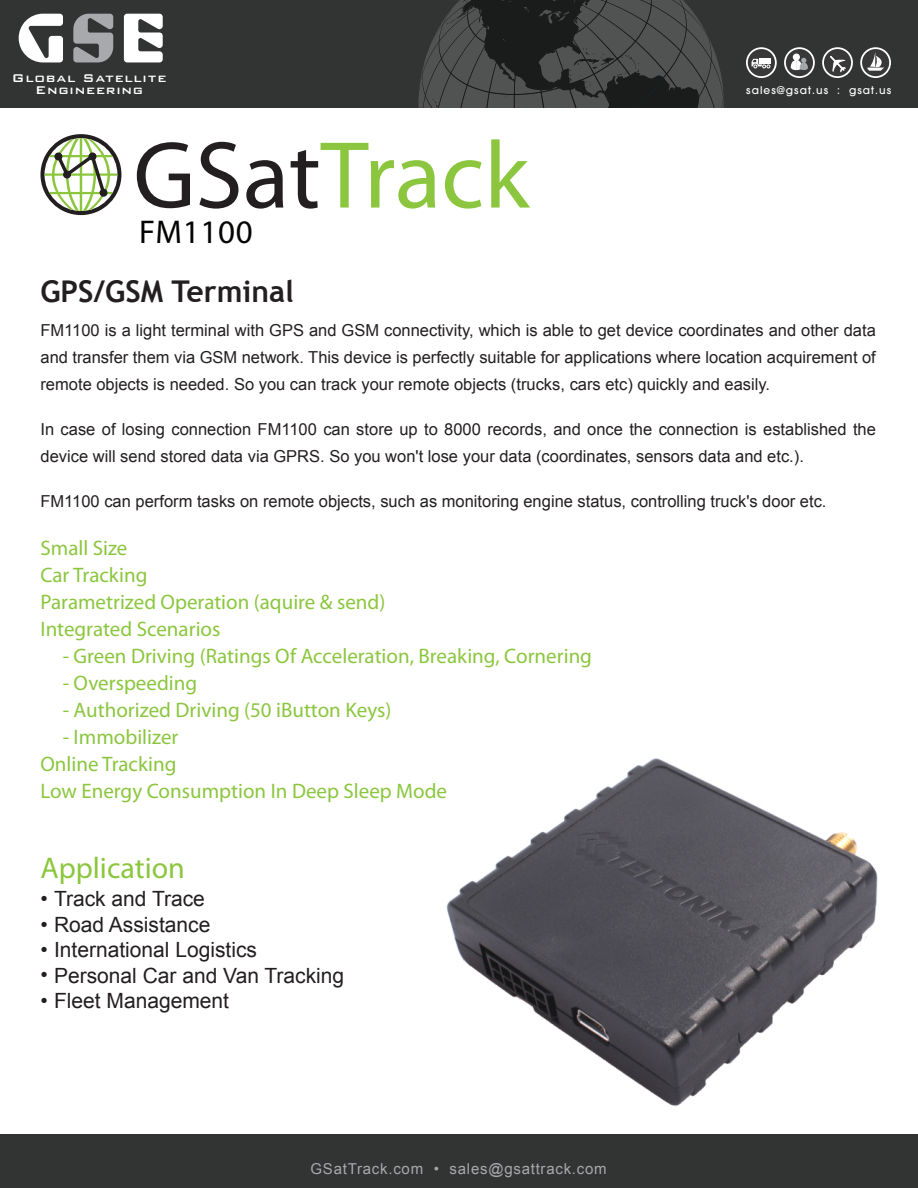
<style>
.page{position:relative;width:918px;height:1188px;background:#fff}
.page>*{position:absolute;margin:0;border:0;box-sizing:border-box;transform-origin:0 0}
.t1{font:96px "Myriad Pro";color:#8bc63e}
.t2{font:67.5px "Shuriken Boy";color:#fff}
.t3{font:33px "Myriad Pro";letter-spacing:.025em;color:#040503}
.t4{font:700 30px "Trebuchet MS";color:#231f20}
.t5{font:30px "Myriad Pro";color:#8bc63e}
.t6{font:21px/27px "Myriad Pro";color:#8bc63e}
.t7{font:21px "Arial";color:#231f20}
.t8{font:16.5px/27px "Arial";color:#231f20;text-align:justify}
.t9{font:15px "Arial";letter-spacing:.05em;color:#a8a9ad}
.t10{font:500 15px/12px "Bank Gothic BT";letter-spacing:.05em;color:#fff;text-align:center}
.t11{font:500 10.5px "Avant Garde";letter-spacing:.1em;color:#fff}
.s1{color:#a8a9ad}
.s2{color:#231f20}
</style>
<div class="page">
<div style="left:0;top:1134px;width:918px;height:54px;background:#323333"></div>
<img style="left:446px;top:758px;width:432px;height:348px">
<div style="left:41px;top:134px;width:80px;height:81px;background:#231f20;border-radius:50%"></div>
<svg style="left:45px;top:138px;width:72px;height:73px"></svg>
<div style="left:0;top:0;width:918px;height:108px;background:#323333"></div>
<svg style="left:418px;top:0;width:306px;height:108px;background:#3c3d3d"></svg>
<svg style="left:784px;top:47px;width:31px;height:31px"></svg>
<svg style="left:786px;top:49px;width:27px;height:27px"></svg>
<div style="left:788px;top:51px;width:23px;height:23px;background:#373837;border-radius:50%"></div>
<div style="left:793px;top:54px;width:7px;height:7px;background:#fff;border-radius:50%"></div>
<svg style="left:791px;top:58px;width:17px;height:12px"></svg>
<svg style="left:822px;top:47px;width:31px;height:31px"></svg>
<svg style="left:824px;top:49px;width:27px;height:27px"></svg>
<div style="left:826px;top:51px;width:23px;height:23px;background:#373837;border-radius:50%"></div>
<svg style="left:829px;top:55px;width:17px;height:17px"></svg>
<svg style="left:860px;top:47px;width:31px;height:31px"></svg>
<svg style="left:862px;top:49px;width:27px;height:27px"></svg>
<div style="left:864px;top:51px;width:23px;height:23px;background:#373837;border-radius:50%"></div>
<svg style="left:868px;top:53px;width:17px;height:18px"></svg>
<svg style="left:746px;top:47px;width:31px;height:31px"></svg>
<svg style="left:748px;top:49px;width:27px;height:27px"></svg>
<div style="left:750px;top:51px;width:23px;height:23px;background:#373837;border-radius:50%"></div>
<div style="left:759px;top:58px;width:12px;height:6px;background:#fff"></div>
<svg style="left:752px;top:59px;width:18px;height:9px"></svg>
<h2 class="t2" style="left:17px;top:-2px;width:153px">G<span class="s1">S</span>E</h2>
<p class="t10" style="left:12px;top:72px;width:156px">Global Satellite<br>Engineering</p>
<p class="t11" style="left:746px;top:84px;width:146px">sales@gsat.us : gsat.us</p>
<h1 class="t1" style="left:133px;top:116px;width:397px"><span class="s2">GSat</span>Track</h1>
<h3 class="t3" style="left:139px;top:212px;width:115px">FM1100</h3>
<h3 class="t4" style="left:40px;top:272px;width:255px">GPS/GSM Terminal</h3>
<p class="t8" style="left:40px;top:317px;width:837px">FM1100 is a light terminal with GPS and GSM connectivity, which is able to get device coordinates and other data and transfer them via GSM network. This device is perfectly suitable for applications where location acquirement of remote objects is needed. So you can track your remote objects (trucks, cars etc) quickly and easily.</p>
<p class="t8" style="left:40px;top:416px;width:837px">In case of losing connection FM1100 can store up to 8000 records, and once the connection is established the device will send stored data via GPRS. So you won't lose your data (coordinates, sensors data and etc.).</p>
<p class="t8" style="left:40px;top:488px;width:788px">FM1100 can perform tasks on remote objects, such as monitoring engine status, controlling truck's door etc.</p>
<p class="t6" style="left:40px;top:534px;width:346px">Small Size<br>Car Tracking<br>Parametrized Operation (aquire &amp; send)<br>Integrated Scenarios</p>
<p class="t6" style="left:63px;top:642px;width:531px">- Green Driving (Ratings Of Acceleration, Breaking, Cornering</p>
<p class="t6" style="left:63px;top:669px;width:136px">- Overspeeding</p>
<p class="t6" style="left:63px;top:696px;width:330px">- Authorized Driving (50 iButton Keys)</p>
<p class="t6" style="left:40px;top:723px;width:408px;text-indent:22px">- Immobilizer<br>Online Tracking<br>Low Energy Consumption In Deep Sleep Mode</p>
<h3 class="t5" style="left:40px;top:849px;width:146px">Application</h3>
<p class="t7" style="left:40px;top:885px;width:166px">• Track and Trace</p>
<p class="t7" style="left:40px;top:910px;width:171px">• Road Assistance</p>
<p class="t7" style="left:40px;top:936px;width:218px">• International Logistics</p>
<p class="t7" style="left:40px;top:961px;width:305px">• Personal Car and Van Tracking</p>
<p class="t7" style="left:40px;top:987px;width:190px">• Fleet Management</p>
<p class="t9" style="left:311px;top:1159px;width:298px">GSatTrack.com • sales@gsattrack.com</p>
</div>
